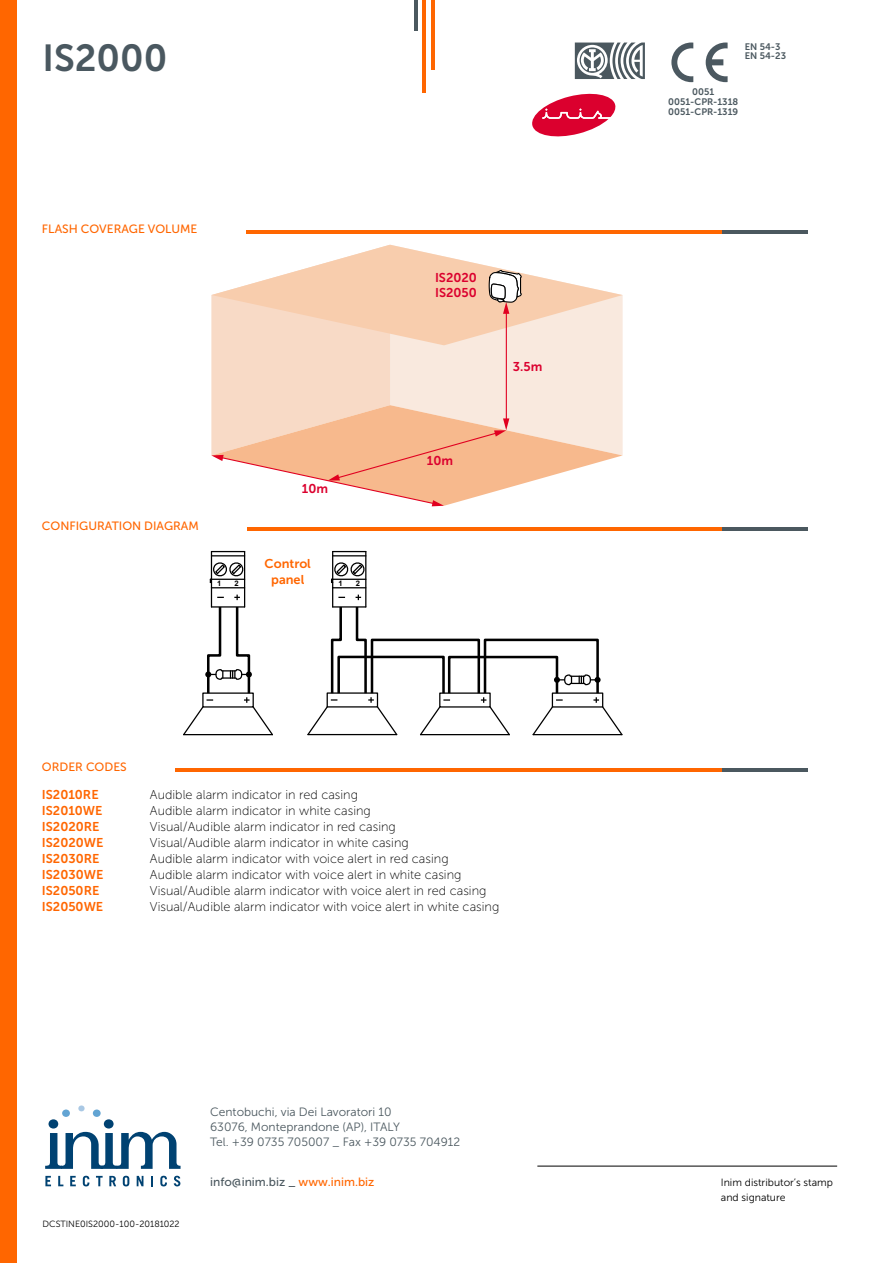
<style>
.page{position:relative;width:893px;height:1263px;background:#fff}
.page>*{position:absolute;margin:0;border:0;box-sizing:border-box;transform-origin:0 0}
.t1{font:37.5px "Museo Sans 700";color:#4a5860}
.t2{font:12.75px "Museo Sans 100";color:#000}
.t3{font:12.75px/15.3px "Museo Sans 700";color:#f60;text-align:center}
.t4{font:12.75px/15.3px "Museo Sans 700";color:#db002e}
.t5{font:12px/15px "Museo Sans 300";color:#4b585f}
.t6{font:12px "Museo Sans 500";color:#f60}
.t7{font:12px "Museo Sans 500";color:#4b585f}
.t8{font:10.5px/15px "Museo Sans 300";color:#000}
.t9{font:9.45px/9.8px "Museo Sans 700";color:#4b585f}
.t10{font:9px "Museo Sans 300";color:#000}
.t11{font:700 7.65px "Arial";color:#000}
.s1{color:#f60}
</style>
<div class="page">
<hr style="left:211px;top:552px;width:1px;height:36px;background:#000">
<hr style="left:211px;top:555px;width:34px;height:1px;background:#000">
<hr style="left:211px;top:551px;width:34px;height:1px;background:#000">
<hr style="left:244px;top:552px;width:1px;height:55px;background:#000">
<hr style="left:332px;top:552px;width:1px;height:36px;background:#000">
<hr style="left:333px;top:555px;width:33px;height:1px;background:#000">
<hr style="left:333px;top:551px;width:33px;height:1px;background:#000">
<hr style="left:365px;top:552px;width:1px;height:55px;background:#000">
<div style="left:337px;top:656px;width:108px;height:38px;border:3px solid #000"></div>
<div style="left:371px;top:639px;width:109px;height:55px;border:3px solid #000"></div>
<div style="left:448px;top:656px;width:110px;height:38px;border:3px solid #000"></div>
<div style="left:484px;top:639px;width:115px;height:55px;border:3px solid #000"></div>
<svg style="left:554px;top:674px;width:47px;height:12px"></svg>
<svg style="left:183px;top:561px;width:90px;height:175px"></svg>
<svg style="left:307px;top:561px;width:91px;height:175px"></svg>
<div style="left:439px;top:692px;width:52px;height:16px;border:1px solid #000"></div>
<hr style="left:421px;top:734px;width:88px;height:1px;background:#000">
<svg style="left:481px;top:698px;width:29px;height:38px"></svg>
<svg style="left:420px;top:699px;width:29px;height:37px"></svg>
<hr style="left:533px;top:734px;width:89px;height:1px;background:#000">
<svg style="left:594px;top:698px;width:29px;height:38px"></svg>
<svg style="left:532px;top:699px;width:30px;height:37px"></svg>
<svg style="left:211px;top:245px;width:412px;height:261px"></svg>
<svg style="left:532px;top:93px;width:84px;height:44px"></svg>
<svg style="left:575px;top:43px;width:70px;height:36px"></svg>
<svg style="left:671px;top:43px;width:22px;height:39px"></svg>
<svg style="left:706px;top:43px;width:22px;height:39px"></svg>
<div style="left:0;top:0;width:16px;height:1263px;background:#f60"></div>
<hr style="left:431px;top:0;width:4px;height:69px;background:#f60">
<hr style="left:423px;top:0;width:3px;height:93px;background:#f60">
<hr style="left:414px;top:0;width:4px;height:31px;background:#4b585f">
<hr style="left:537px;top:1166px;width:300px;height:1px;background:#000">
<hr style="left:175px;top:768px;width:547px;height:3px;background:#f60">
<hr style="left:722px;top:768px;width:85px;height:3px;background:#4b585f">
<hr style="left:247px;top:527px;width:475px;height:3px;background:#f60">
<hr style="left:722px;top:527px;width:85px;height:3px;background:#4b585f">
<svg style="left:45px;top:1176px;width:6px;height:10px"></svg>
<svg style="left:58px;top:1176px;width:5px;height:10px"></svg>
<svg style="left:70px;top:1176px;width:6px;height:10px"></svg>
<svg style="left:83px;top:1176px;width:6px;height:10px"></svg>
<svg style="left:96px;top:1176px;width:7px;height:10px"></svg>
<svg style="left:109px;top:1176px;width:7px;height:10px"></svg>
<svg style="left:123px;top:1176px;width:6px;height:10px"></svg>
<svg style="left:137px;top:1176px;width:6px;height:10px"></svg>
<svg style="left:151px;top:1176px;width:2px;height:10px"></svg>
<svg style="left:160px;top:1176px;width:7px;height:10px"></svg>
<svg style="left:174px;top:1176px;width:6px;height:10px"></svg>
<svg style="left:45px;top:1105px;width:136px;height:64px"></svg>
<hr style="left:246px;top:230px;width:476px;height:3px;background:#f60">
<hr style="left:722px;top:230px;width:85px;height:3px;background:#4b585f">
<h1 class="t1" style="left:43px;top:37px;width:126px">IS2000</h1>
<p class="t6" style="left:42px;top:223px;width:157px">FLASH COVERAGE VOLUME</p>
<p class="t6" style="left:42px;top:520px;width:158px">CONFIGURATION DIAGRAM</p>
<p class="t4" style="left:302px;top:481px;width:28px">10m</p>
<p class="t3" style="left:265px;top:556px;width:48px">Control panel</p>
<p class="t11" style="left:217px;top:578px;width:6px">1</p>
<p class="t11" style="left:235px;top:578px;width:6px">2</p>
<p class="t11" style="left:338px;top:578px;width:6px">1</p>
<p class="t11" style="left:356px;top:578px;width:6px">2</p>
<p class="t4" style="left:435px;top:270px;width:43px">IS2020<br>IS2050</p>
<p class="t4" style="left:427px;top:452px;width:28px">10m</p>
<p class="t4" style="left:513px;top:359px;width:31px">3.5m</p>
<p class="t6" style="left:42px;top:760px;width:86px">ORDER CODES</p>
<p class="t3" style="left:42px;top:787px;width:58px">IS2010RE</p>
<p class="t2" style="left:150px;top:788px;width:210px">Audible alarm indicator in red casing</p>
<p class="t3" style="left:42px;top:803px;width:62px">IS2010WE</p>
<p class="t2" style="left:150px;top:804px;width:222px">Audible alarm indicator in white casing</p>
<p class="t3" style="left:42px;top:819px;width:59px">IS2020RE</p>
<p class="t2" style="left:150px;top:820px;width:247px">Visual/Audible alarm indicator in red casing</p>
<p class="t3" style="left:42px;top:835px;width:63px">IS2020WE</p>
<p class="t2" style="left:150px;top:836px;width:260px">Visual/Audible alarm indicator in white casing</p>
<p class="t3" style="left:42px;top:851px;width:59px">IS2030RE</p>
<p class="t2" style="left:150px;top:852px;width:300px">Audible alarm indicator with voice alert in red casing</p>
<p class="t3" style="left:42px;top:867px;width:63px">IS2030WE</p>
<p class="t2" style="left:150px;top:868px;width:313px">Audible alarm indicator with voice alert in white casing</p>
<p class="t3" style="left:42px;top:883px;width:59px">IS2050RE</p>
<p class="t2" style="left:150px;top:884px;width:338px">Visual/Audible alarm indicator with voice alert in red casing</p>
<p class="t3" style="left:42px;top:899px;width:63px">IS2050WE</p>
<p class="t2" style="left:150px;top:900px;width:351px">Visual/Audible alarm indicator with voice alert in white casing</p>
<p class="t10" style="left:43px;top:1219px;width:139px">DCSTINE0IS2000-100-20181022</p>
<p class="t5" style="left:210px;top:1104px;width:252px">Centobuchi, via Dei Lavoratori 10<br>63076, Monteprandone (AP), ITALY<br>Tel. +39 0735 705007 _ Fax +39 0735 704912</p>
<p class="t7" style="left:210px;top:1176px;width:166px">info@inim.biz _ <span class="s1">www.inim.biz</span></p>
<p class="t9" style="left:745px;top:41px;width:43px">EN 54-3<br>EN 54-23</p>
<p class="t9" style="left:668px;top:87px;width:72px;text-align:center">0051<br>0051-CPR-1318<br>0051-CPR-1319</p>
<p class="t8" style="left:721px;top:1175px;width:114px">Inim distributor’s stamp and signature</p>
</div>
